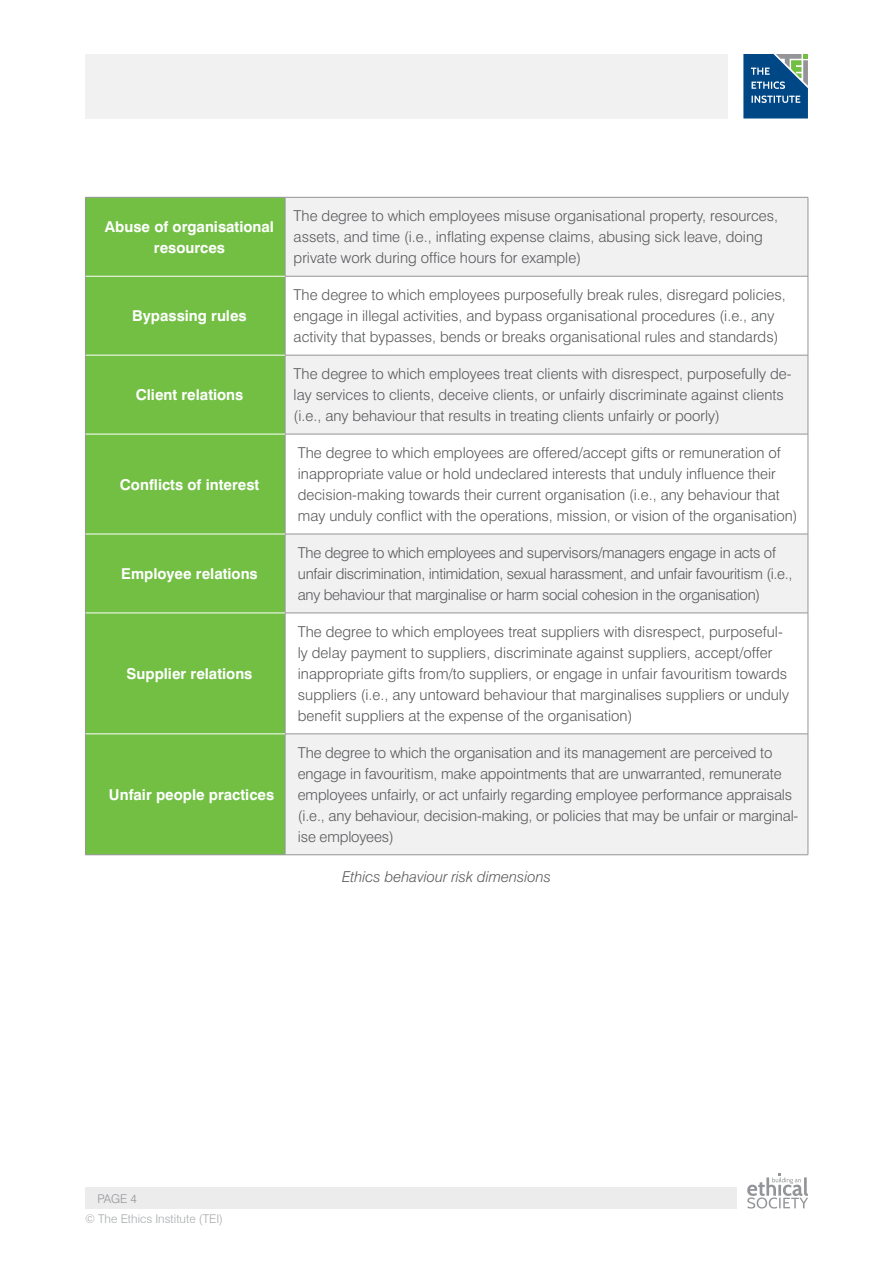
<style>
.page{position:relative;width:893px;height:1263px;background:#fff}
.page>*{position:absolute;margin:0;border:0;box-sizing:border-box;transform-origin:0 0}
.t1{font:300 15px/21px "Swiss 721";color:#58595b}
.t2{font:300 15px/21px "Swiss 721";letter-spacing:-.02em;color:#58595b}
.t3{font:700 15px/21px "Swiss 721";color:#fff;text-align:center}
.t4{font:italic 300 15px "Swiss 721";color:#58595b}
.t5{font:300 12px "Swiss 721 BT";color:#a7a9ac}
.t6{font:300 12px "Swiss 721";color:#939598}
</style>
<div class="page">
<div style="left:85px;top:1188px;width:651px;height:21px;background:#ececed"></div>
<svg style="left:747px;top:1174px;width:61px;height:34px"></svg>
<svg style="left:743px;top:54px;width:65px;height:65px;background:#2e6893"></svg>
<div style="left:85px;top:54px;width:642px;height:64px;background:#f1f1f2"></div>
<div style="left:86px;top:198px;width:199px;height:656px;background:#72bf44"></div>
<svg style="left:286px;top:198px;width:522px;height:656px;fill:#f1f1f2"></svg>
<hr style="left:85px;top:197px;width:1px;height:79px;background:#939598">
<hr style="left:285px;top:197px;width:523px;height:1px;background:#939598">
<hr style="left:285px;top:197px;width:1px;height:79px;background:#939598">
<hr style="left:808px;top:197px;width:1px;height:79px;background:#939598">
<hr style="left:85px;top:276px;width:1px;height:79px;background:#939598">
<hr style="left:285px;top:276px;width:523px;height:1px;background:#939598">
<hr style="left:285px;top:276px;width:1px;height:79px;background:#939598">
<hr style="left:808px;top:276px;width:1px;height:79px;background:#939598">
<hr style="left:85px;top:355px;width:1px;height:79px;background:#939598">
<hr style="left:285px;top:355px;width:523px;height:1px;background:#939598">
<hr style="left:285px;top:355px;width:1px;height:79px;background:#939598">
<hr style="left:808px;top:355px;width:1px;height:79px;background:#939598">
<hr style="left:85px;top:434px;width:1px;height:100px;background:#939598">
<hr style="left:285px;top:434px;width:523px;height:1px;background:#939598">
<hr style="left:285px;top:434px;width:1px;height:100px;background:#939598">
<hr style="left:808px;top:434px;width:1px;height:100px;background:#939598">
<hr style="left:85px;top:534px;width:1px;height:79px;background:#939598">
<hr style="left:285px;top:534px;width:523px;height:1px;background:#939598">
<hr style="left:285px;top:534px;width:1px;height:79px;background:#939598">
<hr style="left:808px;top:534px;width:1px;height:79px;background:#939598">
<hr style="left:85px;top:613px;width:1px;height:121px;background:#939598">
<hr style="left:285px;top:613px;width:523px;height:1px;background:#939598">
<hr style="left:285px;top:613px;width:1px;height:121px;background:#939598">
<hr style="left:808px;top:613px;width:1px;height:121px;background:#939598">
<hr style="left:85px;top:734px;width:1px;height:120px;background:#939598">
<hr style="left:285px;top:734px;width:523px;height:1px;background:#939598">
<hr style="left:285px;top:734px;width:1px;height:120px;background:#939598">
<hr style="left:808px;top:734px;width:1px;height:120px;background:#939598">
<hr style="left:85px;top:854px;width:200px;height:1px;background:#939598">
<hr style="left:285px;top:854px;width:523px;height:1px;background:#939598">
<hr style="left:86px;top:276px;width:199px;height:1px;background:#fff">
<hr style="left:86px;top:355px;width:199px;height:1px;background:#fff">
<hr style="left:86px;top:434px;width:199px;height:1px;background:#fff">
<hr style="left:86px;top:534px;width:199px;height:1px;background:#fff">
<hr style="left:86px;top:613px;width:199px;height:1px;background:#fff">
<hr style="left:86px;top:734px;width:199px;height:1px;background:#fff">
<hr style="left:85px;top:197px;width:200px;height:1px;background:#939598">
<p class="t3" style="left:105px;top:216px;width:171px">Abuse of organisational resources</p>
<p class="t1" style="left:294px;top:205px;width:486px">The degree to which employees misuse organisational property, resources, assets, and time (i.e., inflating expense claims, abusing sick leave, doing private work during office hours for example)</p>
<p class="t3" style="left:132px;top:305px;width:116px">Bypassing rules</p>
<p class="t3" style="left:136px;top:384px;width:109px">Client relations</p>
<p class="t3" style="left:120px;top:474px;width:141px">Conflicts of interest</p>
<p class="t3" style="left:121px;top:563px;width:138px">Employee relations</p>
<p class="t3" style="left:127px;top:663px;width:127px">Supplier relations</p>
<p class="t3" style="left:109px;top:784px;width:167px">Unfair people practices</p>
<p class="t1" style="left:294px;top:284px;width:494px">The degree to which employees purposefully break rules, disregard policies, engage in illegal activities, and bypass organisational procedures (i.e., any activity that bypasses, bends or breaks organisational rules and standards)</p>
<p class="t1" style="left:294px;top:363px;width:500px">The degree to which employees treat clients with disrespect, purposefully de&shy;lay services to clients, deceive clients, or unfairly discriminate against clients (i.e., any behaviour that results in treating clients unfairly or poorly)</p>
<p class="t1" style="left:298px;top:442px;width:501px">The degree to which employees are offered/accept gifts or remuneration of inappropriate value or hold undeclared interests that unduly influence their decision-making towards their current organisation (i.e., any behaviour that may unduly conflict with the operations, mission, or vision of the organisation)</p>
<p class="t2" style="left:298px;top:542px;width:496px">The degree to which employees and supervisors/managers engage in acts of unfair discrimination, intimidation, sexual harassment, and unfair favouritism (i.e., any behaviour that marginalise or harm social cohesion in the organisation)</p>
<p class="t1" style="left:298px;top:621px;width:493px">The degree to which employees treat suppliers with disrespect, purposeful&shy;ly delay payment to suppliers, discriminate against suppliers, accept/offer inappropriate gifts from/to suppliers, or engage in unfair favouritism towards suppliers (i.e., any untoward behaviour that marginalises suppliers or unduly benefit suppliers at the expense of the organisation)</p>
<p class="t1" style="left:298px;top:742px;width:502px">The degree to which the organisation and its management are perceived to engage in favouritism, make appointments that are unwarranted, remunerate employees unfairly, or act unfairly regarding employee performance appraisals (i.e., any behaviour, decision-making, or policies that may be unfair or marginal&shy;ise employees)</p>
<p class="t4" style="left:342px;top:868px;width:210px">Ethics behaviour risk dimensions</p>
<p class="t6" style="left:97px;top:1192px;width:41px">PAGE 4</p>
<p class="t5" style="left:85px;top:1212px;width:139px">© The Ethics Institute (TEI)</p>
</div>
